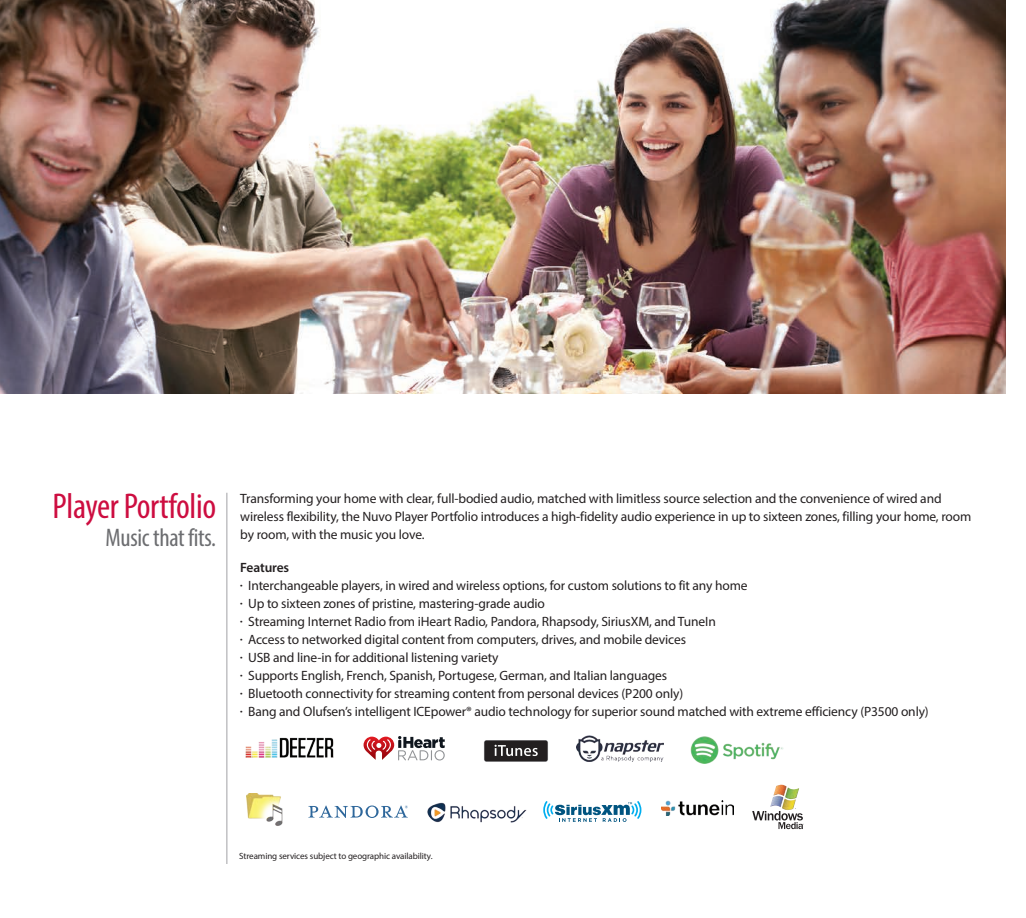
<style>
.page{position:relative;width:1026px;height:918px;background:#fff}
.page>*{position:absolute;margin:0;border:0;box-sizing:border-box;transform-origin:0 0}
.t1{font:condensed 36px "Myriad Pro";letter-spacing:-.01em;color:#cd0d40}
.t2{font:condensed 25.5px "Myriad Pro";letter-spacing:-.01em;color:#6c6d70}
.t3{font:13.5px/18px "Myriad Pro";letter-spacing:-.01em;color:#231f20}
.t4{font:600 13.5px "Myriad Pro";letter-spacing:-.01em;color:#231f20}
.t5{font:9px "Myriad Pro";letter-spacing:-.01em;color:#231f20}
</style>
<div class="page">
<img style="left:0;top:0;width:1006px;height:394px">
<hr style="left:226px;top:493px;width:1px;height:371px;background:#a1a1a5">
<svg style="left:543px;top:801px;width:98px;height:21px"></svg>
<svg style="left:308px;top:805px;width:100px;height:13px"></svg>
<img style="left:661px;top:801px;width:73px;height:15px">
<img style="left:427px;top:803px;width:100px;height:20px">
<img style="left:246px;top:793px;width:37px;height:33px">
<img style="left:245px;top:737px;width:89px;height:21px">
<img style="left:576px;top:736px;width:88px;height:25px">
<svg style="left:364px;top:736px;width:81px;height:25px"></svg>
<img style="left:691px;top:736px;width:93px;height:28px">
<svg style="left:484px;top:740px;width:64px;height:22px"></svg>
<div style="left:484px;top:741px;width:64px;height:20px;background:#231f20;border-radius:2px"></div>
<svg style="left:495px;top:745px;width:43px;height:11px"></svg>
<svg style="left:752px;top:811px;width:52px;height:18px"></svg>
<img style="left:770px;top:785px;width:29px;height:25px">
<h1 class="t1" style="left:53px;top:484px;width:165px">Player Portfolio</h1>
<h2 class="t2" style="left:105px;top:522px;width:112px">Music that fits.</h2>
<p class="t3" style="left:240px;top:489px;width:732px">Transforming your home with clear, full-bodied audio, matched with limitless source selection and the convenience of wired and wireless flexibility, the Nuvo Player Portfolio introduces a high-fidelity audio experience in up to sixteen zones, filling your home, room by room, with the music you love.</p>
<p class="t4" style="left:240px;top:559px;width:50px">Features</p>
<p class="t3" style="left:240px;top:576px;width:509px"><sup>•</sup> Interchangeable players, in wired and wireless options, for custom solutions to fit any home</p>
<p class="t3" style="left:240px;top:594px;width:306px"><sup>•</sup> Up to sixteen zones of pristine, mastering-grade audio</p>
<p class="t3" style="left:240px;top:612px;width:477px"><sup>•</sup> Streaming Internet Radio from iHeart Radio, Pandora, Rhapsody, SiriusXM, and TuneIn</p>
<p class="t3" style="left:240px;top:630px;width:447px"><sup>•</sup> Access to networked digital content from computers, drives, and mobile devices</p>
<p class="t3" style="left:240px;top:648px;width:260px"><sup>•</sup> USB and line-in for additional listening variety</p>
<p class="t3" style="left:240px;top:666px;width:428px"><sup>•</sup> Supports English, French, Spanish, Portugese, German, and Italian languages</p>
<p class="t3" style="left:240px;top:684px;width:444px"><sup>•</sup> Bluetooth connectivity for streaming content from personal devices (P200 only)</p>
<p class="t3" style="left:240px;top:702px;width:690px"><sup>•</sup> Bang and Olufsen’s intelligent ICEpower® audio technology for superior sound matched with extreme efficiency (P3500 only)</p>
<p class="t5" style="left:239px;top:850px;width:195px">Streaming services subject to geographic availability.</p>
</div>
